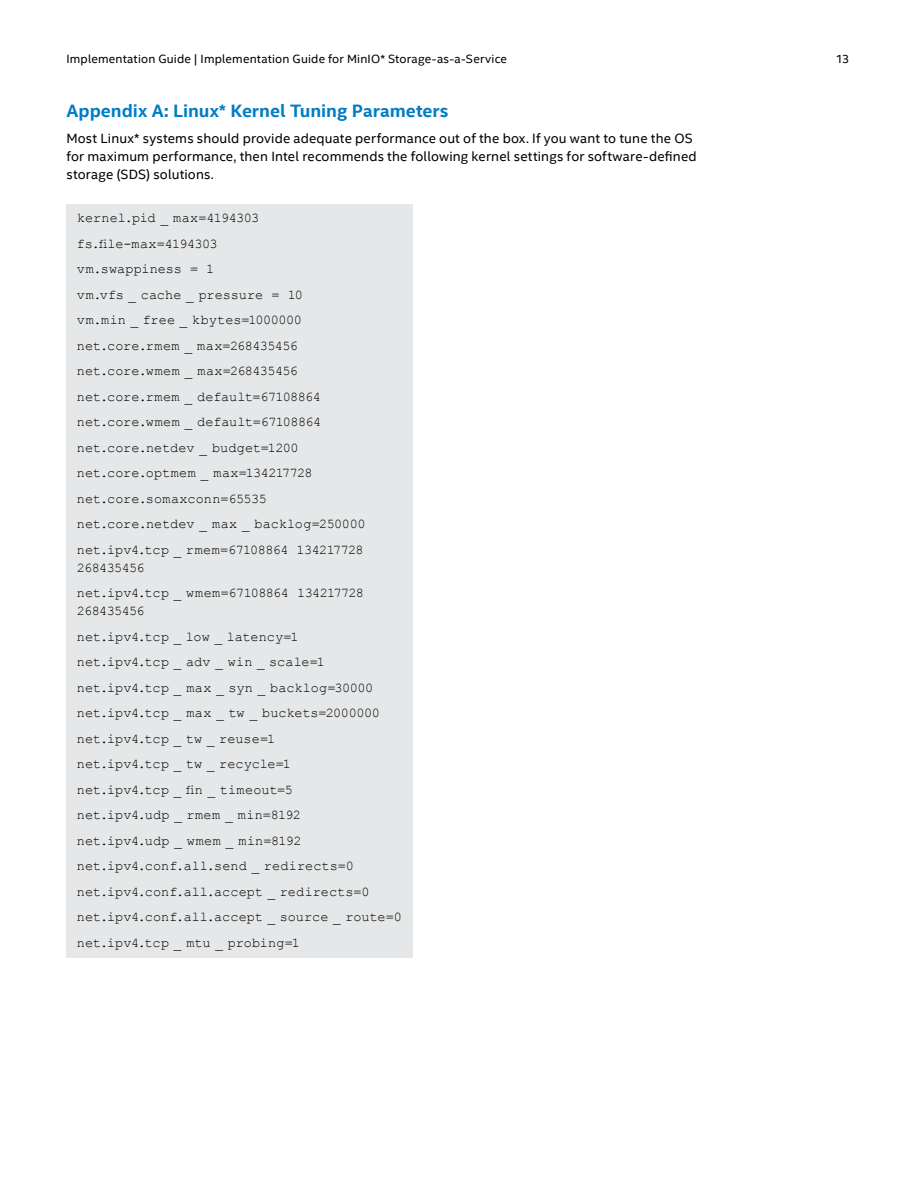
<style>
.page{position:relative;width:918px;height:1188px;background:#fff}
.page>*{position:absolute;margin:0;border:0;box-sizing:border-box;transform-origin:0 0}
.t1{font:700 18px "Intel Clear";color:#007dc5}
.t2{font:13.5px/25.5px "Courier New";letter-spacing:-.005em;color:#000}
.t3{font:13.5px/18px "Intel Clear";letter-spacing:.01em;color:#000}
.t4{font:13.5px/25.5px "Courier New";letter-spacing:-.04em;color:#000}
.t5{font:12px "Intel Clear";letter-spacing:.015em;color:#000}
</style>
<div class="page">
<div style="left:66px;top:204px;width:347px;height:753px;background:#e6e7e8"></div>
<p class="t5" style="left:66px;top:51px;width:442px">Implementation Guide | Implementation Guide for MinIO* Storage-as-a-Service</p>
<p class="t5" style="left:836px;top:51px;width:15px">13</p>
<h1 class="t1" style="left:66px;top:99px;width:384px">Appendix A: Linux* Kernel Tuning Parameters</h1>
<p class="t3" style="left:66px;top:129px;width:632px">Most Linux* systems should provide adequate performance out of the box. If you want to tune the OS for maximum performance, then Intel recommends the following kernel settings for software-defined storage (SDS) solutions.</p>
<p class="t2" style="left:77px;top:205px;width:290px">kernel.pid _ max=4194303 fs.file-max=4194303<br>vm.swappiness = 1<br>vm.vfs _ cache _ pressure = 10<br>vm.min _ free _ kbytes=1000000 net.core.rmem _ max=268435456 net.core.wmem _ max=268435456 net.core.rmem _ default=67108864 net.core.wmem _ default=67108864 net.core.netdev _ budget=1200 net.core.optmem _ max=134217728 net.core.somaxconn=65535 net.core.netdev _ max _ backlog=250000 net.ipv4.tcp _ rmem=67108864 134217728</p>
<p class="t4" style="left:77px;top:555px;width:289px">268435456<br>net.ipv4.tcp _ wmem=67108864 134217728</p>
<p class="t2" style="left:77px;top:598px;width:327px">268435456<br>net.ipv4.tcp _ low _ latency=1<br>net.ipv4.tcp _ adv _ win _ scale=1 net.ipv4.tcp _ max _ syn _ backlog=30000 net.ipv4.tcp _ max _ tw _ buckets=2000000 net.ipv4.tcp _ tw _ reuse=1<br>net.ipv4.tcp _ tw _ recycle=1<br>net.ipv4.tcp _ fin _ timeout=5<br>net.ipv4.udp _ rmem _ min=8192<br>net.ipv4.udp _ wmem _ min=8192 net.ipv4.conf.all.send _ redirects=0 net.ipv4.conf.all.accept _ redirects=0 net.ipv4.conf.all.accept _ source _ route=0 net.ipv4.tcp _ mtu _ probing=1</p>
</div>
